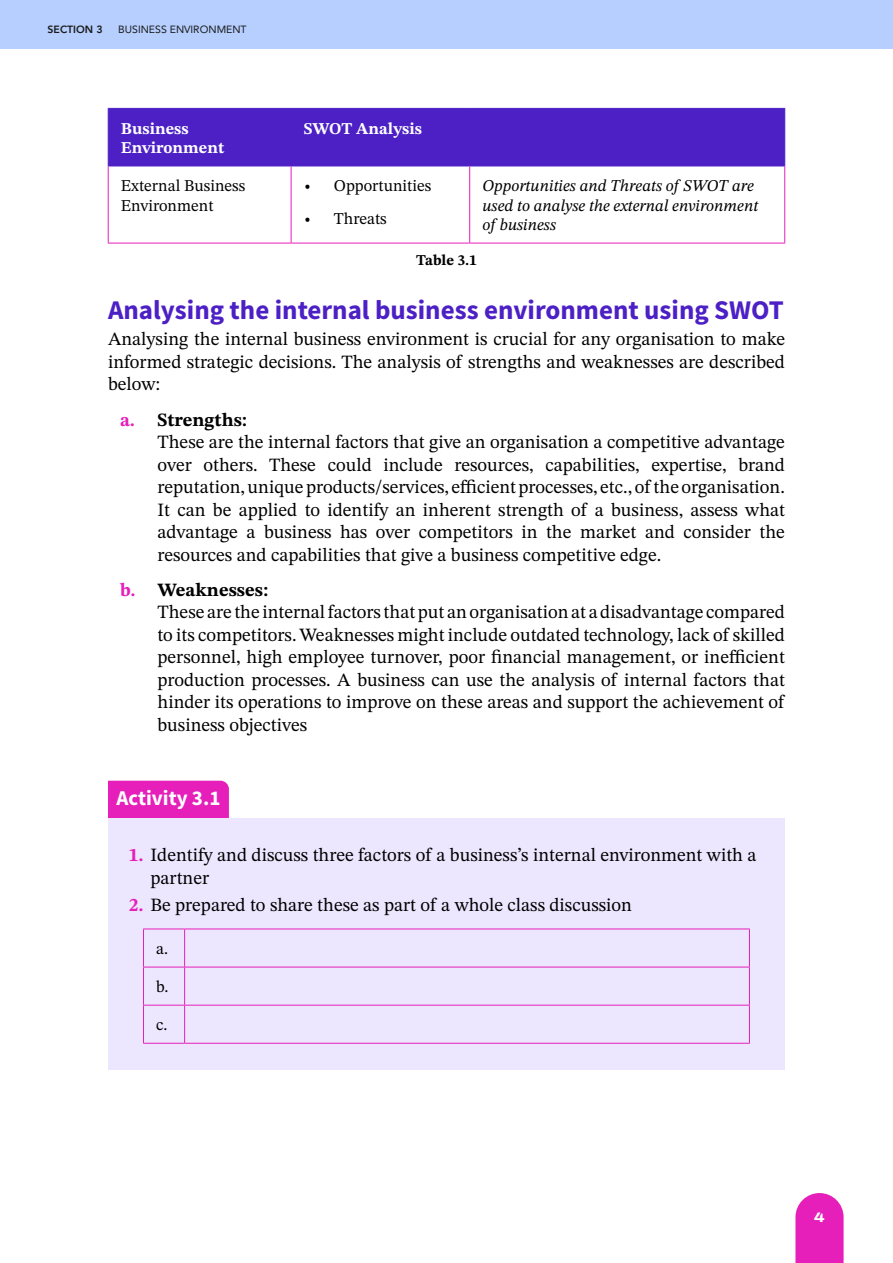
<style>
.page{position:relative;width:893px;height:1263px;background:#fff}
.page>*{position:absolute;margin:0;border:0;box-sizing:border-box;transform-origin:0 0}
.t1{font:700 27px "Source Sans Pro";color:#4c20c5}
.t2{font:700 21px "Source Sans Pro";color:#fff}
.t3{font:18.75px/22.5px "STIX Two Text";color:#000}
.t4{font:italic 16.5px/19.5px "STIX Two Text";color:#000}
.t5{font:16.5px/19.5px "STIX Two Text";color:#000}
.t6{font:700 16.5px/19.5px "STIX Two Text";color:#fff}
.t7{font:700 15px "STIX Two Text";color:#000}
.t8{font:800 13.5px "Archivo Expanded";color:#fff}
.t9{font:10.5px "Avenir";color:#1a1a1a}
.t10{font:800 10.5px "Avenir";color:#1a1a1a}
.s1{font-weight:700;color:#e61eba}
.s2{font-weight:700}
</style>
<div class="page">
<div style="left:0;top:0;width:893px;height:49px;background:#b7cfff"></div>
<svg style="left:795px;top:1193px;width:49px;height:70px;background:#e832c0"></svg>
<div style="left:108px;top:781px;width:121px;height:37px;background:#e61eba"></div>
<div style="left:108px;top:818px;width:677px;height:92px;background:#ece7fe"></div>
<div style="left:108px;top:898px;width:677px;height:171px;background:#ece7fe"></div>
<div style="left:109px;top:109px;width:675px;height:57px;background:#4c20c5"></div>
<hr style="left:108px;top:108px;width:183px;height:1px;background:#4c20c5">
<hr style="left:108px;top:109px;width:1px;height:57px;background:#4c20c5">
<hr style="left:291px;top:108px;width:179px;height:1px;background:#4c20c5">
<hr style="left:291px;top:109px;width:1px;height:57px;background:#4c20c5">
<hr style="left:470px;top:108px;width:315px;height:1px;background:#4c20c5">
<hr style="left:784px;top:109px;width:1px;height:57px;background:#4c20c5">
<hr style="left:108px;top:166px;width:183px;height:1px;background:#4c20c5">
<hr style="left:291px;top:166px;width:179px;height:1px;background:#4c20c5">
<hr style="left:470px;top:166px;width:315px;height:1px;background:#4c20c5">
<hr style="left:108px;top:166px;width:1px;height:77px;background:#e61eba">
<hr style="left:291px;top:166px;width:1px;height:77px;background:#e61eba">
<hr style="left:469px;top:166px;width:1px;height:77px;background:#e61eba">
<hr style="left:784px;top:166px;width:1px;height:77px;background:#e61eba">
<hr style="left:108px;top:243px;width:183px;height:1px;background:#e61eba">
<hr style="left:291px;top:243px;width:179px;height:1px;background:#e61eba">
<hr style="left:470px;top:243px;width:315px;height:1px;background:#e61eba">
<hr style="left:143px;top:928px;width:42px;height:1px;background:#e61eba">
<hr style="left:143px;top:929px;width:1px;height:38px;background:#e61eba">
<hr style="left:185px;top:928px;width:565px;height:1px;background:#e61eba">
<hr style="left:184px;top:929px;width:1px;height:38px;background:#e61eba">
<hr style="left:749px;top:929px;width:1px;height:38px;background:#e61eba">
<hr style="left:143px;top:967px;width:42px;height:1px;background:#e61eba">
<hr style="left:143px;top:967px;width:1px;height:38px;background:#e61eba">
<hr style="left:185px;top:967px;width:565px;height:1px;background:#e61eba">
<hr style="left:184px;top:967px;width:1px;height:38px;background:#e61eba">
<hr style="left:749px;top:967px;width:1px;height:38px;background:#e61eba">
<hr style="left:143px;top:1005px;width:42px;height:1px;background:#e61eba">
<hr style="left:143px;top:1005px;width:1px;height:38px;background:#e61eba">
<hr style="left:185px;top:1005px;width:565px;height:1px;background:#e61eba">
<hr style="left:184px;top:1005px;width:1px;height:38px;background:#e61eba">
<hr style="left:749px;top:1005px;width:1px;height:38px;background:#e61eba">
<hr style="left:143px;top:1043px;width:42px;height:1px;background:#e61eba">
<hr style="left:185px;top:1043px;width:565px;height:1px;background:#e61eba">
<p class="t10" style="left:48px;top:21px;width:57px">SECTION 3</p>
<p class="t9" style="left:118px;top:21px;width:130px">BUSINESS ENVIRONMENT</p>
<p class="t6" style="left:121px;top:119px;width:105px">Business<br>Environment</p>
<p class="t6" style="left:304px;top:119px;width:120px">SWOT Analysis</p>
<p class="t5" style="left:121px;top:176px;width:126px">External Business<br>Environment</p>
<p class="t5" style="left:304px;top:176px;width:129px">• Opportunities</p>
<p class="t5" style="left:304px;top:208px;width:84px">• Threats</p>
<p class="t4" style="left:482px;top:176px;width:277px">Opportunities and Threats of SWOT are used to analyse the external environment of business</p>
<p class="t7" style="left:416px;top:249px;width:62px">Table 3.1</p>
<h1 class="t1" style="left:108px;top:291px;width:677px">Analysing the internal business environment using SWOT</h1>
<p class="t3" style="left:108px;top:328px;width:678px;text-align:justify">Analysing the internal business environment is crucial for any organisation to make informed strategic decisions. The analysis of strengths and weaknesses are described below:</p>
<p class="t3" style="left:158px;top:408px;width:629px;text-indent:-38px"><span class="s1">a.</span> <span class="s2">Strengths:<br></span>These are the internal factors that give an organisation a competitive advantage over others. These could include resources, capabilities, expertise, brand reputation, unique products/services, efficient processes, etc., of the organisation.<br>It can be applied to identify an inherent strength of a business, assess what advantage a business has over competitors in the market and consider the resources and capabilities that give a business competitive edge.</p>
<p class="t3" style="left:158px;top:578px;width:629px;text-indent:-38px"><span class="s1">b.</span> <span class="s2">Weaknesses:<br></span>These are the internal factors that put an organisation at a disadvantage compared to its competitors. Weaknesses might include outdated technology, lack of skilled personnel, high employee turnover, poor financial management, or inefficient production processes. A business can use the analysis of internal factors that hinder its operations to improve on these areas and support the achievement of business objectives</p>
<p class="t2" style="left:117px;top:784px;width:105px">Activity 3.1</p>
<p class="t3" style="left:151px;top:844px;width:607px;text-indent:-21px"><span class="s1">1.</span> Identify and discuss three factors of a business’s internal environment with a partner</p>
<p class="t3" style="left:129px;top:893px;width:504px"><span class="s1">2.</span> Be prepared to share these as part of a whole class discussion</p>
<p class="t5" style="left:156px;top:939px;width:13px">a.</p>
<p class="t5" style="left:156px;top:977px;width:14px">b.</p>
<p class="t5" style="left:156px;top:1015px;width:13px">c.</p>
<p class="t8" style="left:814px;top:1207px;width:12px">4</p>
</div>
